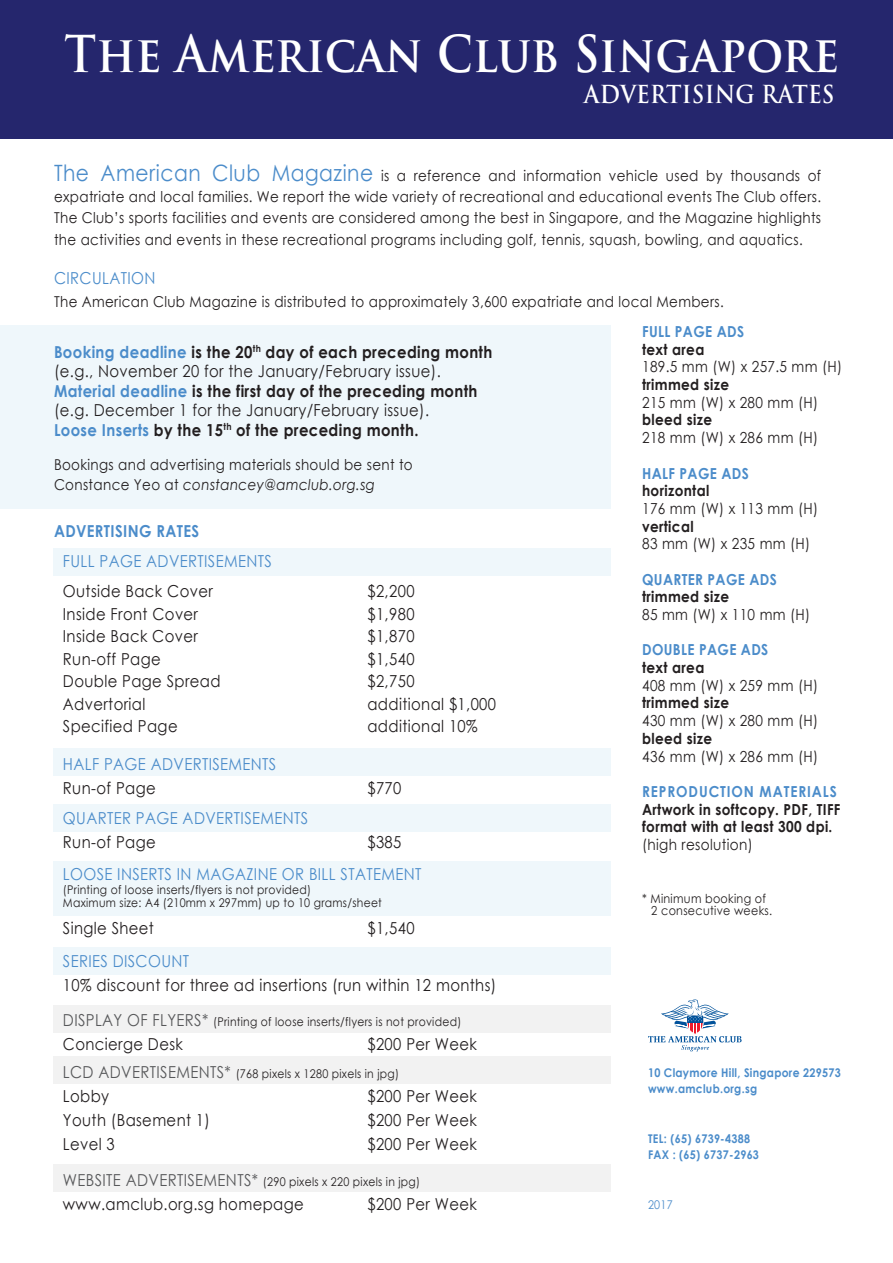
<style>
.page{position:relative;width:893px;height:1263px;background:#fff}
.page>*{position:absolute;margin:0;border:0;box-sizing:border-box;transform-origin:0 0}
.t1{font:700 49.65px "Trajan Pro";letter-spacing:.01em;color:#fff;scale:.9 1}
.t2{font:700 24.15px "Trajan Pro";letter-spacing:.01em;color:#fff;scale:.9 1}
.t3{font:16.5px "Century Gothic";letter-spacing:.025em;color:#231f20;scale:.9 1}
.t4{font:700 16.5px "Century Gothic";letter-spacing:.025em;color:#231f20;scale:.9 1}
.t5{font:16.5px "Century Gothic";letter-spacing:.025em;color:#4b8cca;scale:.9 1}
.t6{font:700 16.5px "Century Gothic";letter-spacing:.025em;color:#4b8cca;scale:.9 1}
.t7{font:15.15px "Century Gothic";letter-spacing:.025em;color:#231f20;scale:.9 1}
.t8{font:700 15.15px "Century Gothic";letter-spacing:.025em;color:#231f20;scale:.9 1}
.t9{font:700 15.15px "Century Gothic";letter-spacing:.025em;color:#4b8cca;scale:.9 1}
.t10{font:700 15.15px "Century Gothic";letter-spacing:.065em;color:#4b8cca;scale:.9 1}
.t11{font:15px/21px "Century Gothic";letter-spacing:.025em;color:#231f20;text-align:justify;scale:.9 1}
.t12{font:italic 15px "Century Gothic";letter-spacing:.025em;color:#231f20;scale:.9 1}
.t13{font:12.45px "Century Gothic";letter-spacing:.025em;color:#231f20;scale:.9 1}
.t14{font:12px "Century Gothic";letter-spacing:.025em;color:#231f20;scale:.9 1}
.t15{font:700 12px/16.5px "Century Gothic";letter-spacing:.025em;color:#4b8cca;scale:.9 1}
.t16{font:12px "Century Gothic";color:#4b8cca;scale:.9 1}
.s1{font-size:22.5px;color:#4b8cca}
.s2{color:#4b8cca}
.s3{font-style:normal}
.s4{font-size:16.5px;color:#57585a}
</style>
<div class="page">
<div style="left:0;top:0;width:893px;height:138px;background:#25266d"></div>
<div style="left:0;top:326px;width:611px;height:183px;background:#eff7fb"></div>
<div style="left:53px;top:548px;width:558px;height:28px;background:#eff7fb"></div>
<div style="left:53px;top:748px;width:558px;height:28px;background:#eff7fb"></div>
<div style="left:53px;top:804px;width:558px;height:28px;background:#eff7fb"></div>
<div style="left:53px;top:861px;width:558px;height:54px;background:#eff7fb"></div>
<div style="left:53px;top:947px;width:558px;height:28px;background:#eff7fb"></div>
<svg style="left:648px;top:999px;width:94px;height:52px"></svg>
<div style="left:53px;top:1005px;width:558px;height:28px;background:#f2f2f2"></div>
<div style="left:53px;top:1056px;width:558px;height:28px;background:#f2f2f2"></div>
<div style="left:53px;top:1164px;width:558px;height:28px;background:#f2f2f2"></div>
<p class="t1" style="left:65px;top:23px;width:862px">The American Club Singapore</p>
<p class="t2" style="left:584px;top:79px;width:280px">ADVERTISING RATES</p>
<p class="t11" style="left:54px;top:164px;width:854px"><span class="s1">The American Club Magazine</span> is a reference and information vehicle used by thousands of expatriate and local families. We report the wide variety of recreational and educational events The Club offers.<br>The Club’s sports facilities and events are considered among the best in Singapore, and the Magazine highlights</p>
<p class="t11" style="left:54px;top:229px;width:833px">the activities and events in these recreational programs including golf, tennis, squash, bowling, and aquatics.</p>
<p class="t5" style="left:54px;top:267px;width:114px">CIRCULATION</p>
<p class="t11" style="left:54px;top:290px;width:746px">The American Club Magazine is distributed to approximately 3,600 expatriate and local Members.</p>
<p class="t4" style="left:54px;top:339px;width:489px"><span class="s2">Booking deadline</span> is the 20<sup>th</sup> day of each preceding month</p>
<p class="t3" style="left:54px;top:360px;width:431px">(e.g., November 20 for the January/February issue).</p>
<p class="t4" style="left:54px;top:378px;width:472px"><span class="s2">Material deadline</span> is the first day of the preceding month</p>
<p class="t3" style="left:54px;top:399px;width:418px">(e.g. December 1 for the January/February issue).</p>
<p class="t4" style="left:54px;top:417px;width:406px"><span class="s2">Loose Inserts</span> by the 15<sup>th</sup> of the preceding month.</p>
<p class="t11" style="left:54px;top:454px;width:400px">Bookings and advertising materials should be sent to</p>
<p class="t12" style="left:54px;top:475px;width:358px"><span class="s3">Constance Yeo at</span> constancey@amclub.org.sg</p>
<p class="t9" style="left:642px;top:320px;width:115px">FULL PAGE ADS</p>
<p class="t8" style="left:642px;top:338px;width:71px">text area</p>
<p class="t7" style="left:642px;top:356px;width:224px">189.5 mm (W) x 257.5 mm (H)</p>
<p class="t8" style="left:642px;top:373px;width:98px">trimmed size</p>
<p class="t7" style="left:642px;top:392px;width:197px">215 mm (W) x 280 mm (H)</p>
<p class="t8" style="left:642px;top:408px;width:79px">bleed size</p>
<p class="t7" style="left:642px;top:427px;width:197px">218 mm (W) x 286 mm (H)</p>
<p class="t9" style="left:642px;top:461px;width:120px">HALF PAGE ADS</p>
<p class="t8" style="left:642px;top:479px;width:76px">horizontal</p>
<p class="t7" style="left:642px;top:498px;width:197px">176 mm (W) x 113 mm (H)</p>
<p class="t8" style="left:642px;top:515px;width:59px">vertical</p>
<p class="t7" style="left:642px;top:533px;width:188px">83 mm (W) x 235 mm (H)</p>
<p class="t9" style="left:642px;top:568px;width:151px">QUARTER PAGE ADS</p>
<p class="t8" style="left:642px;top:585px;width:98px">trimmed size</p>
<p class="t7" style="left:642px;top:604px;width:188px">85 mm (W) x 110 mm (H)</p>
<p class="t9" style="left:642px;top:638px;width:142px">DOUBLE PAGE ADS</p>
<p class="t8" style="left:642px;top:656px;width:71px">text area</p>
<p class="t7" style="left:642px;top:675px;width:197px">408 mm (W) x 259 mm (H)</p>
<p class="t8" style="left:642px;top:691px;width:98px">trimmed size</p>
<p class="t7" style="left:642px;top:710px;width:197px">430 mm (W) x 280 mm (H)</p>
<p class="t8" style="left:642px;top:727px;width:79px">bleed size</p>
<p class="t7" style="left:642px;top:745px;width:197px">436 mm (W) x 286 mm (H)</p>
<p class="t10" style="left:642px;top:780px;width:218px">REPRODUCTION MATERIALS</p>
<p class="t8" style="left:642px;top:797px;width:222px">Artwork in softcopy. PDF, TIFF</p>
<p class="t8" style="left:642px;top:815px;width:213px">format with at least 300 dpi.</p>
<p class="t7" style="left:642px;top:834px;width:125px">(high resolution)</p>
<p class="t6" style="left:54px;top:518px;width:163px">ADVERTISING RATES</p>
<p class="t5" style="left:63px;top:550px;width:234px">FULL PAGE ADVERTISEMENTS</p>
<p class="t3" style="left:63px;top:580px;width:168px">Outside Back Cover</p>
<p class="t3" style="left:367px;top:580px;width:54px">$2,200</p>
<p class="t3" style="left:63px;top:602px;width:152px">Inside Front Cover</p>
<p class="t3" style="left:367px;top:602px;width:54px">$1,980</p>
<p class="t3" style="left:63px;top:625px;width:152px">Inside Back Cover</p>
<p class="t3" style="left:367px;top:625px;width:54px">$1,870</p>
<p class="t3" style="left:63px;top:647px;width:110px">Run-off Page</p>
<p class="t3" style="left:367px;top:647px;width:54px">$1,540</p>
<p class="t3" style="left:63px;top:670px;width:177px">Double Page Spread</p>
<p class="t3" style="left:367px;top:670px;width:54px">$2,750</p>
<p class="t3" style="left:63px;top:692px;width:93px">Advertorial</p>
<p class="t3" style="left:367px;top:692px;width:144px">additional $1,000</p>
<p class="t3" style="left:63px;top:715px;width:129px">Specified Page</p>
<p class="t3" style="left:367px;top:715px;width:124px">additional 10%</p>
<p class="t5" style="left:63px;top:752px;width:239px">HALF PAGE ADVERTISEMENTS</p>
<p class="t3" style="left:63px;top:776px;width:105px">Run-of Page</p>
<p class="t3" style="left:367px;top:776px;width:39px">$770</p>
<p class="t5" style="left:63px;top:807px;width:274px">QUARTER PAGE ADVERTISEMENTS</p>
<p class="t3" style="left:63px;top:831px;width:105px">Run-of Page</p>
<p class="t3" style="left:367px;top:831px;width:39px">$385</p>
<p class="t5" style="left:63px;top:863px;width:400px">LOOSE INSERTS IN MAGAZINE OR BILL STATEMENT</p>
<p class="t14" style="left:63px;top:881px;width:277px">(Printing of loose inserts/flyers is not provided)</p>
<p class="t14" style="left:63px;top:895px;width:356px">Maximum size: A4 (210mm x 297mm) up to 10 grams/sheet</p>
<p class="t3" style="left:63px;top:917px;width:103px">Single Sheet</p>
<p class="t3" style="left:367px;top:917px;width:54px">$1,540</p>
<p class="t5" style="left:63px;top:950px;width:142px">SERIES DISCOUNT</p>
<p class="t3" style="left:63px;top:974px;width:483px">10% discount for three ad insertions (run within 12 months)</p>
<p class="t13" style="left:642px;top:890px;width:139px">* Minimum booking of</p>
<p class="t13" style="left:651px;top:902px;width:136px">2 consecutive weeks.</p>
<p class="t14" style="left:63px;top:1013px;width:444px"><span class="s4">DISPLAY OF FLYERS*</span> (Printing of loose inserts/flyers is not provided)</p>
<p class="t3" style="left:63px;top:1033px;width:135px">Concierge Desk</p>
<p class="t3" style="left:367px;top:1033px;width:123px">$200 Per Week</p>
<p class="t14" style="left:63px;top:1065px;width:375px"><span class="s4">LCD ADVERTISEMENTS*</span> (768 pixels x 1280 pixels in jpg)</p>
<p class="t3" style="left:63px;top:1084px;width:53px">Lobby</p>
<p class="t3" style="left:367px;top:1084px;width:123px">$200 Per Week</p>
<p class="t3" style="left:63px;top:1108px;width:165px">Youth (Basement 1)</p>
<p class="t3" style="left:367px;top:1108px;width:123px">$200 Per Week</p>
<p class="t3" style="left:63px;top:1132px;width:59px">Level 3</p>
<p class="t3" style="left:367px;top:1132px;width:123px">$200 Per Week</p>
<p class="t14" style="left:63px;top:1173px;width:398px"><span class="s4">WEBSITE ADVERTISEMENTS*</span> (290 pixels x 220 pixels in jpg)</p>
<p class="t3" style="left:63px;top:1192px;width:269px">www.amclub.org.sg homepage</p>
<p class="t3" style="left:367px;top:1192px;width:123px">$200 Per Week</p>
<p class="t15" style="left:648px;top:1063px;width:216px">10 Claymore Hill, Singapore 229573 www.amclub.org.sg</p>
<p class="t15" style="left:648px;top:1129px;width:115px">TEL: (65) 6739-4388</p>
<p class="t15" style="left:648px;top:1146px;width:125px">FAX : (65) 6737-2963</p>
<p class="t16" style="left:648px;top:1196px;width:29px">2017</p>
</div>
